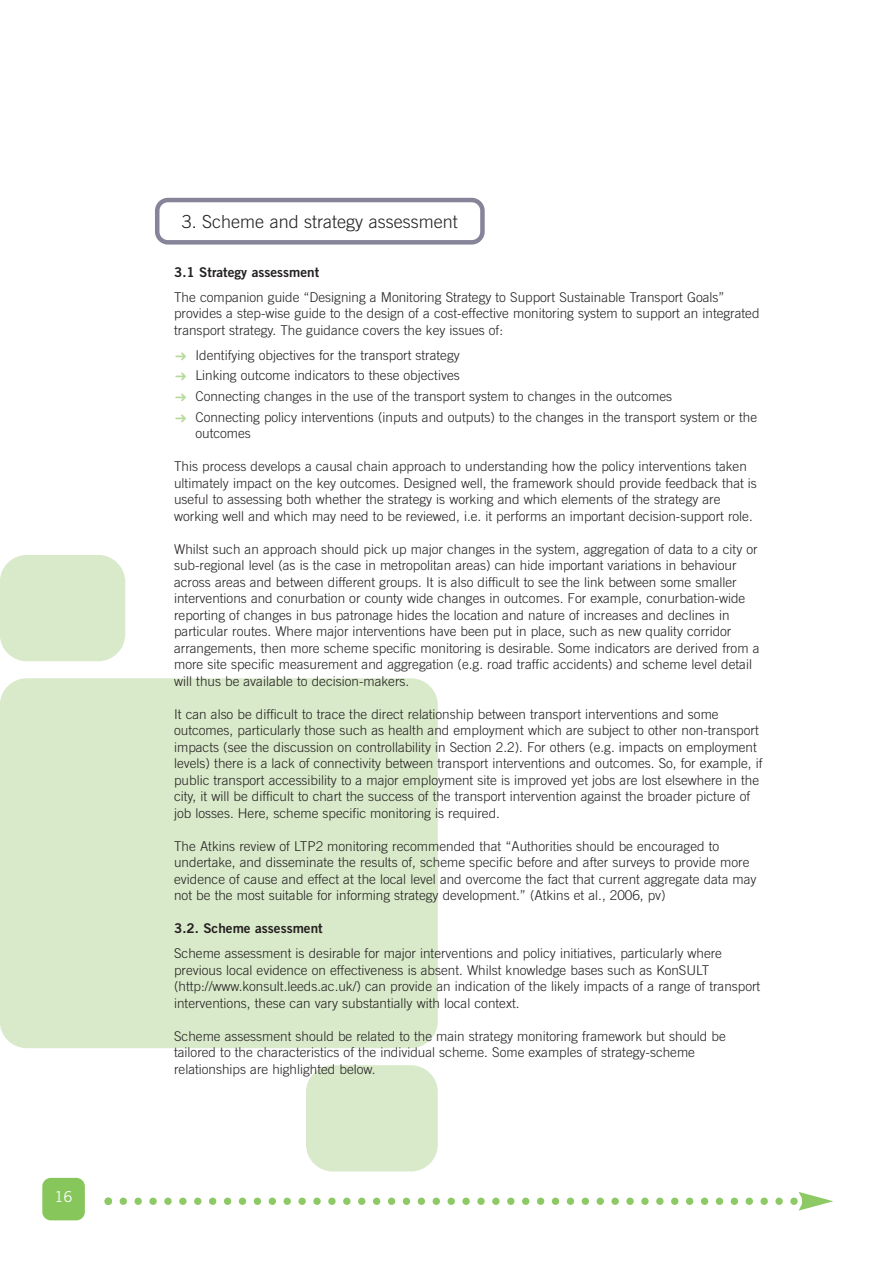
<style>
.page{position:relative;width:893px;height:1263px;background:#fff}
.page>*{position:absolute;margin:0;border:0;box-sizing:border-box;transform-origin:0 0}
.t1{font:300 18px "Trade Gothic";color:#231f20}
.t2{font:15px "Trade Gothic";color:#fff}
.t3{font:300 13.5px/16.5px "Trade Gothic";color:#231f20}
.t4{font:13.5px "Trade Gothic Bold Two";color:#231f20}
.s1{font-family:"PI Xymbols Arrows";font-weight:400;color:#b6da9b}
</style>
<div class="page">
<div style="left:0;top:678px;width:438px;height:370px;background:#d9eaca;border-radius:27px"></div>
<div style="left:306px;top:1065px;width:132px;height:107px;background:#d9eaca;border-radius:27px"></div>
<div style="left:0;top:555px;width:125px;height:106px;background:#d9eaca;border-radius:27px"></div>
<svg style="left:104px;top:1192px;width:729px;height:19px"></svg>
<div style="left:42px;top:1178px;width:43px;height:42px;background:#86c65a;border-radius:9px"></div>
<svg style="left:155px;top:198px;width:330px;height:47px"></svg>
<p class="t2" style="left:54px;top:1192px;width:20px">16</p>
<h1 class="t1" style="left:182px;top:215px;width:277px">3. Scheme and strategy assessment</h1>
<p class="t4" style="left:174px;top:267px;width:147px">3.1 Strategy assessment</p>
<p class="t3" style="left:174px;top:290px;width:587px">The companion guide “Designing a Monitoring Strategy to Support Sustainable Transport Goals” provides a step-wise guide to the design of a cost-effective monitoring system to support an integrated transport strategy. The guidance covers the key issues of:</p>
<p class="t3" style="left:174px;top:346px;width:584px;line-height:20.7px"><span class="s1">W</span> Identifying objectives for the transport strategy<br><span class="s1">W</span> Linking outcome indicators to these objectives<br><span class="s1">W</span> Connecting changes in the use of the transport system to changes in the outcomes<br><span class="s1">W</span> Connecting policy interventions (inputs and outputs) to the changes in the transport system or the</p>
<p class="t3" style="left:195px;top:426px;width:57px">outcomes</p>
<p class="t3" style="left:174px;top:459px;width:584px">This process develops a causal chain approach to understanding how the policy interventions taken ultimately impact on the key outcomes. Designed well, the framework should provide feedback that is useful to assessing both whether the strategy is working and which elements of the strategy are working well and which may need to be reviewed, i.e. it performs an important decision-support role.</p>
<p class="t3" style="left:174px;top:542px;width:587px">Whilst such an approach should pick up major changes in the system, aggregation of data to a city or sub-regional level (as is the case in metropolitan areas) can hide important variations in behaviour across areas and between different groups. It is also difficult to see the link between some smaller interventions and conurbation or county wide changes in outcomes. For example, conurbation-wide reporting of changes in bus patronage hides the location and nature of increases and declines in particular routes. Where major interventions have been put in place, such as new quality corridor arrangements, then more scheme specific monitoring is desirable. Some indicators are derived from a more site specific measurement and aggregation (e.g. road traffic accidents) and scheme level detail will thus be available to decision-makers.</p>
<p class="t3" style="left:174px;top:707px;width:590px">It can also be difficult to trace the direct relationship between transport interventions and some outcomes, particularly those such as health and employment which are subject to other non-transport impacts (see the discussion on controllability in Section 2.2). For others (e.g. impacts on employment levels) there is a lack of connectivity between transport interventions and outcomes. So, for example, if public transport accessibility to a major employment site is improved yet jobs are lost elsewhere in the city, it will be difficult to chart the success of the transport intervention against the broader picture of job losses. Here, scheme specific monitoring is required.</p>
<p class="t3" style="left:174px;top:839px;width:584px">The Atkins review of LTP2 monitoring recommended that “Authorities should be encouraged to undertake, and disseminate the results of, scheme specific before and after surveys to provide more evidence of cause and effect at the local level and overcome the fact that current aggregate data may not be the most suitable for informing strategy development.” (Atkins et al., 2006, pv)</p>
<p class="t4" style="left:174px;top:924px;width:150px">3.2. Scheme assessment</p>
<p class="t3" style="left:174px;top:946px;width:588px">Scheme assessment is desirable for major interventions and policy initiatives, particularly where previous local evidence on effectiveness is absent. Whilst knowledge bases such as KonSULT (http://www.konsult.leeds.ac.uk/) can provide an indication of the likely impacts of a range of transport interventions, these can vary substantially with local context.</p>
<p class="t3" style="left:174px;top:1029px;width:553px">Scheme assessment should be related to the main strategy monitoring framework but should be tailored to the characteristics of the individual scheme. Some examples of strategy-scheme relationships are highlighted below.</p>
</div>
